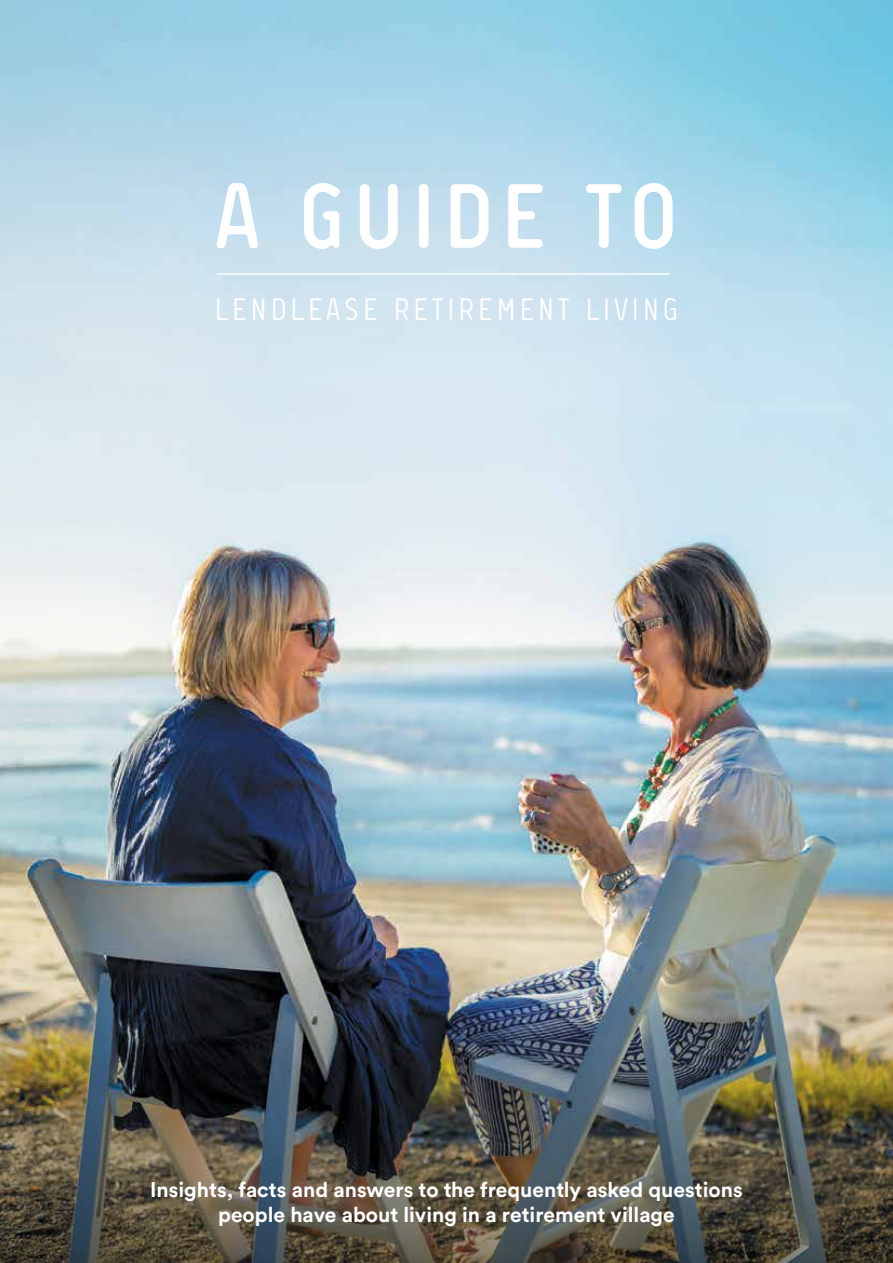
<style>
.page{position:relative;width:893px;height:1263px;background:#fff}
.page>*{position:absolute;margin:0;border:0;box-sizing:border-box;transform-origin:0 0}
.t1{font:700 condensed 91.95px "Pharma";letter-spacing:.06em;color:#fff}
.t2{font:condensed 31.35px "Pharma";letter-spacing:.11em;color:#fff}
.t3{font:700 21px/25.5px "Circular Std";color:#fff;text-align:center}
</style>
<div class="page">
<img style="left:0;top:0;width:893px;height:910px">
<img style="left:0;top:910px;width:893px;height:353px">
<hr style="left:217px;top:273px;width:453px;height:2px;background:#fff">
<h1 class="t1" style="left:214px;top:157px;width:466px">A GUIDE TO</h1>
<h2 class="t2" style="left:214px;top:289px;width:466px">LENDLEASE RETIREMENT LIVING</h2>
<p class="t3" style="left:150px;top:1176px;width:594px">Insights, facts and answers to the frequently asked questions people have about living in a retirement village</p>
</div>
